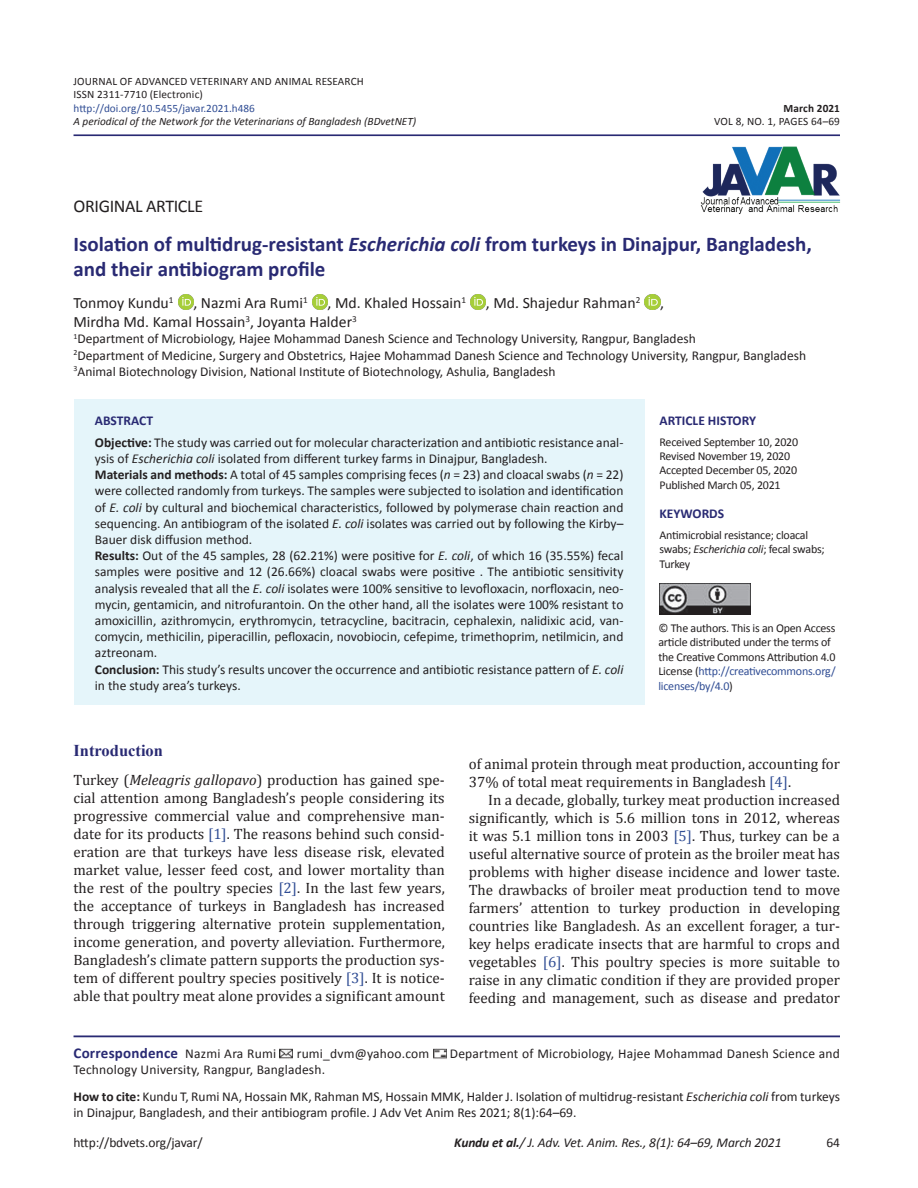
<style>
.page{position:relative;width:918px;height:1188px;background:#fff}
.page>*{position:absolute;margin:0;border:0;box-sizing:border-box;transform-origin:0 0}
.Article_Title{font:700 21px/25.2px "Calibri";color:#292a73}
.Issue_Date{font:18px "Calibri";letter-spacing:-.02em;color:#231f20}
.Head_A{font:700 16.5px "Times New Roman";color:#292a73}
.Authors{font:15.75px "Calibri";color:#231f20}
.Para_1st{font:15px/18px "Cambria";color:#231f20;text-align:justify}
.Para_Indent{font:15px/18px "Cambria";color:#231f20;text-align:justify}
.Author_Deatiles{font:700 15px "Calibri";letter-spacing:.015em;color:#292a73}
.ABSTRACT_TXT{font:13.5px/16.2px "Calibri";color:#231f20}
.Author_Deatiles-2{font:13.5px/16.2px "Calibri";color:#231f20}
.Affliation{font:13.5px "Calibri";color:#231f20}
.t1{font:italic 13.5px "Calibri";letter-spacing:-.01em;color:#231f20}
.ABSTRACT_HD{font:700 13.5px "Calibri";color:#292a73}
.Issue_Date-2{font:12px/14.4px "Calibri";letter-spacing:-.02em;color:#231f20}
.VOL{font:11.25px "Calibri";letter-spacing:.01em;color:#231f20}
.DOI{font:italic 11.25px "Calibri";color:#231f20}
.VOL-2{font:11.25px "Calibri";color:#304d94}
.DOI-2{font:11.25px "Calibri";letter-spacing:.01em;color:#231f20}
.VOL-3{font:700 11.25px "Calibri";letter-spacing:.01em;color:#231f20}
.s1{font-style:italic}
.s2{font-weight:700}
.s3{color:#304d94}
.s4{font-weight:400;font-size:13.5px;color:#231f20}
</style>
<div class="page">
<hr style="left:74px;top:134px;width:766px;height:2px;background:#292a73">
<img style="left:178px;top:295px;width:15px;height:15px">
<img style="left:312px;top:295px;width:16px;height:15px">
<img style="left:471px;top:295px;width:15px;height:15px">
<img style="left:645px;top:295px;width:15px;height:15px">
<hr style="left:74px;top:1035px;width:766px;height:2px;background:#292a73">
<svg style="left:280px;top:1048px;width:13px;height:11px"></svg>
<svg style="left:433px;top:1048px;width:13px;height:11px"></svg>
<img style="left:700px;top:146px;width:141px;height:69px">
<div style="left:74px;top:399px;width:570px;height:306px;background:#e5f5fa"></div>
<img style="left:660px;top:584px;width:90px;height:30px">
<p class="VOL" style="left:74px;top:74px;width:292px">JOURNAL OF ADVANCED VETERINARY AND ANIMAL RESEARCH</p>
<p class="VOL" style="left:74px;top:88px;width:131px">ISSN 2311-7710 (Electronic)</p>
<p class="VOL-2" style="left:74px;top:101px;width:183px">http://doi.org/10.5455/javar.2021.h486</p>
<p class="VOL-3" style="left:784px;top:101px;width:58px">March 2021</p>
<p class="DOI" style="left:74px;top:115px;width:344px">A periodical of the Network for the Veterinarians of Bangladesh (BDvetNET)</p>
<p class="DOI-2" style="left:714px;top:115px;width:127px">VOL 8, NO. 1, PAGES 64–69</p>
<p class="Issue_Date" style="left:74px;top:195px;width:131px">ORIGINAL ARTICLE</p>
<p class="Article_Title" style="left:74px;top:230px;width:740px">Isolation of multidrug-resistant <span class="s1">Escherichia coli</span> from turkeys in Dinajpur, Bangladesh, and their antibiogram profile</p>
<p class="Authors" style="left:74px;top:293px;width:102px">Tonmoy Kundu<sup>1</sup></p>
<p class="Authors" style="left:193px;top:293px;width:116px">, Nazmi Ara Rumi<sup>1</sup></p>
<p class="Authors" style="left:328px;top:293px;width:140px">, Md. Khaled Hossain<sup>1</sup></p>
<p class="Authors" style="left:486px;top:293px;width:156px">, Md. Shajedur Rahman<sup>2</sup></p>
<p class="Authors" style="left:660px;top:293px;width:5px">,</p>
<p class="Authors" style="left:74px;top:312px;width:285px">Mirdha Md. Kamal Hossain<sup>3</sup>, Joyanta Halder<sup>3</sup></p>
<p class="Affliation" style="left:74px;top:331px;width:624px"><sup>1</sup>Department of Microbiology, Hajee Mohammad Danesh Science and Technology University, Rangpur, Bangladesh</p>
<p class="Affliation" style="left:74px;top:347px;width:734px"><sup>2</sup>Department of Medicine, Surgery and Obstetrics, Hajee Mohammad Danesh Science and Technology University, Rangpur, Bangladesh</p>
<p class="Affliation" style="left:74px;top:363px;width:484px"><sup>3</sup>Animal Biotechnology Division, National Institute of Biotechnology, Ashulia, Bangladesh</p>
<p class="ABSTRACT_HD" style="left:95px;top:412px;width:60px">ABSTRACT</p>
<p class="ABSTRACT_TXT" style="left:95px;top:434px;width:530px"><span class="s2">Objective:</span> The study was carried out for molecular characterization and antibiotic resistance anal&shy;ysis of <span class="s1">Escherichia coli</span> isolated from different turkey farms in Dinajpur, Bangladesh.</p>
<p class="ABSTRACT_TXT" style="left:95px;top:466px;width:530px;text-align:justify"><span class="s2">Materials and methods:</span> A total of 45 samples comprising feces (<span class="s1">n</span> = 23) and cloacal swabs (<span class="s1">n</span> = 22) were collected randomly from turkeys. The samples were subjected to isolation and identification of <span class="s1">E. coli</span> by cultural and biochemical characteristics, followed by polymerase chain reaction and sequencing. An antibiogram of the isolated <span class="s1">E. coli</span> isolates was carried out by following the Kirby– Bauer disk diffusion method.</p>
<p class="ABSTRACT_TXT" style="left:95px;top:547px;width:530px;text-align:justify"><span class="s2">Results:</span> Out of the 45 samples, 28 (62.21%) were positive for <span class="s1">E. coli</span>, of which 16 (35.55%) fecal samples were positive and 12 (26.66%) cloacal swabs were positive . The antibiotic sensitivity analysis revealed that all the <span class="s1">E. coli</span> isolates were 100% sensitive to levofloxacin, norfloxacin, neo&shy;mycin, gentamicin, and nitrofurantoin. On the other hand, all the isolates were 100% resistant to amoxicillin, azithromycin, erythromycin, tetracycline, bacitracin, cephalexin, nalidixic acid, van&shy;comycin, methicilin, piperacillin, pefloxacin, novobiocin, cefepime, trimethoprim, netilmicin, and aztreonam.</p>
<p class="ABSTRACT_TXT" style="left:95px;top:660px;width:530px"><span class="s2">Conclusion:</span> This study’s results uncover the occurrence and antibiotic resistance pattern of <span class="s1">E. coli </span>in the study area’s turkeys.</p>
<p class="ABSTRACT_HD" style="left:660px;top:412px;width:98px">ARTICLE HISTORY</p>
<p class="Issue_Date-2" style="left:660px;top:434px;width:140px">Received September 10, 2020</p>
<p class="Issue_Date-2" style="left:660px;top:448px;width:132px">Revised November 19, 2020</p>
<p class="Issue_Date-2" style="left:660px;top:463px;width:139px">Accepted December 05, 2020</p>
<p class="Issue_Date-2" style="left:660px;top:477px;width:123px">Published March 05, 2021</p>
<p class="ABSTRACT_HD" style="left:660px;top:506px;width:66px">KEYWORDS</p>
<p class="Issue_Date-2" style="left:660px;top:527px;width:167px">Antimicrobial resistance; cloacal swabs; <span class="s1">Escherichia coli</span>; fecal swabs;<br>Turkey</p>
<p class="Issue_Date-2" style="left:658px;top:620px;width:179px">© The authors. This is an Open Access article distributed under the terms of the Creative Commons Attribution 4.0<br>License (<span class="s3">http://creativecommons.org/ licenses/by/4.0</span>)</p>
<p class="Head_A" style="left:74px;top:739px;width:91px">Introduction</p>
<p class="Para_1st" style="left:74px;top:770px;width:373px">Turkey (<span class="s1">Meleagris gallopavo</span>) production has gained spe&shy;cial attention among Bangladesh’s people considering its progressive commercial value and comprehensive man&shy;date for its products <span class="s3">[1]</span>. The reasons behind such consid&shy;eration are that turkeys have less disease risk, elevated market value, lesser feed cost, and lower mortality than the rest of the poultry species <span class="s3">[2]</span>. In the last few years, the acceptance of turkeys in Bangladesh has increased through triggering alternative protein supplementation, income generation, and poverty alleviation. Furthermore, Bangladesh’s climate pattern supports the production sys&shy;tem of different poultry species positively <span class="s3">[3]</span>. It is notice&shy;able that poultry meat alone provides a significant amount</p>
<p class="Para_1st" style="left:469px;top:755px;width:373px">of animal protein through meat production, accounting for<br>37% of total meat requirements in Bangladesh <span class="s3">[4]</span>.</p>
<p class="Para_Indent" style="left:469px;top:791px;width:373px;text-indent:20px">In a decade, globally, turkey meat production increased significantly, which is 5.6 million tons in 2012, whereas it was 5.1 million tons in 2003 <span class="s3">[5]</span>. Thus, turkey can be a useful alternative source of protein as the broiler meat has problems with higher disease incidence and lower taste.<br>The drawbacks of broiler meat production tend to move farmers’ attention to turkey production in developing countries like Bangladesh. As an excellent forager, a tur&shy;key helps eradicate insects that are harmful to crops and vegetables <span class="s3">[6]</span>. This poultry species is more suitable to raise in any climatic condition if they are provided proper feeding and management, such as disease and predator</p>
<p class="Author_Deatiles" style="left:74px;top:1044px;width:204px">Correspondence <span class="s4">Nazmi Ara Rumi</span></p>
<p class="Author_Deatiles-2" style="left:297px;top:1045px;width:134px">rumi_dvm@yahoo.com</p>
<p class="Author_Deatiles-2" style="left:450px;top:1045px;width:392px">Department of Microbiology, Hajee Mohammad Danesh Science and</p>
<p class="Author_Deatiles-2" style="left:74px;top:1061px;width:253px">Technology University, Rangpur, Bangladesh.</p>
<p class="Author_Deatiles-2" style="left:74px;top:1088px;width:768px"><span class="s2">How to cite:</span> Kundu T, Rumi NA, Hossain MK, Rahman MS, Hossain MMK, Halder J. Isolation of multidrug-resistant <span class="s1">Escherichia coli</span> from turkeys in Dinajpur, Bangladesh, and their antibiogram profile. J Adv Vet Anim Res 2021; 8(1):64–69.</p>
<p class="ABSTRACT_TXT" style="left:74px;top:1133px;width:131px">http://bdvets.org/javar/</p>
<p class="t1" style="left:454px;top:1134px;width:329px"><span class="s2">Kundu et al.</span>/ J. Adv. Vet. Anim. Res., 8(1): 64–69, March 2021</p>
<p class="ABSTRACT_TXT" style="left:826px;top:1133px;width:15px">64</p>
</div>
